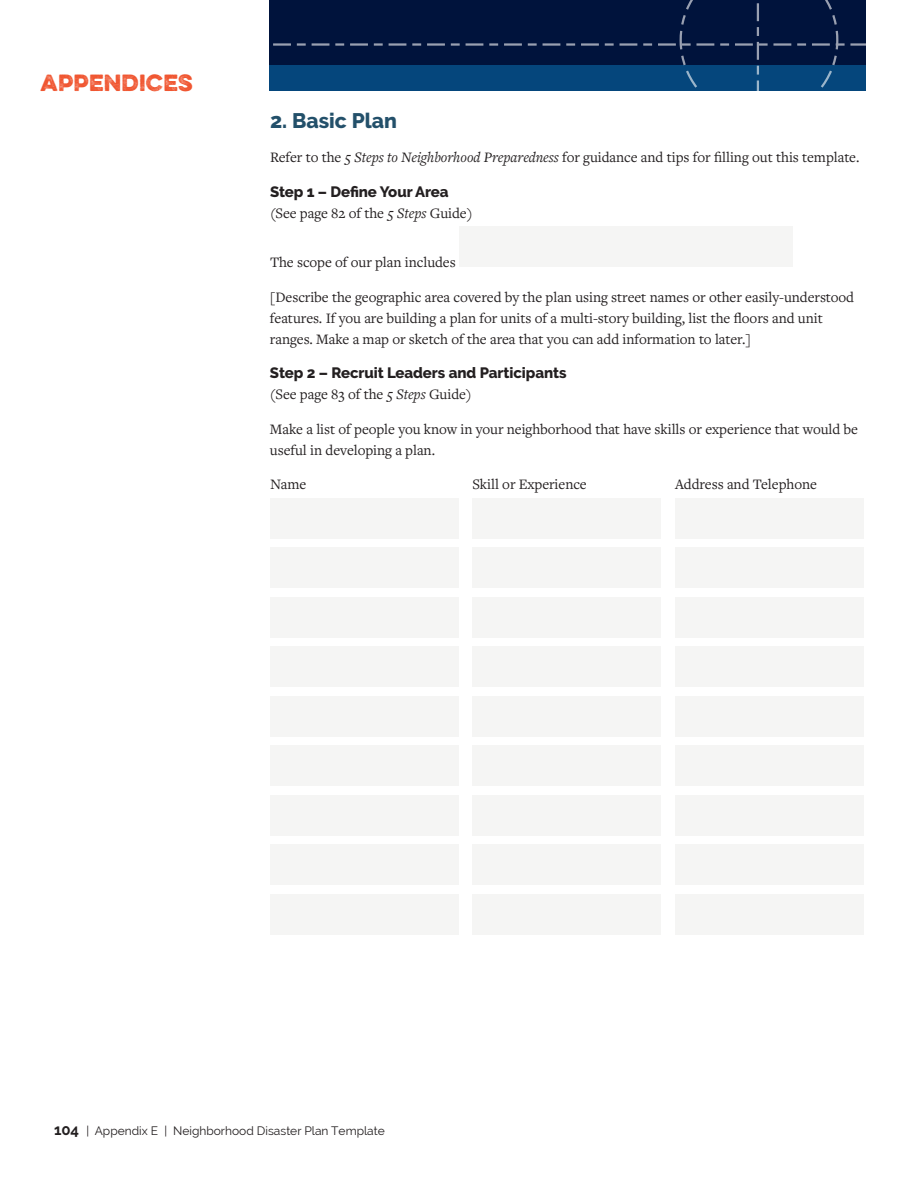
<style>
.page{position:relative;width:918px;height:1188px;background:#fff}
.page>*{position:absolute;margin:0;border:0;box-sizing:border-box;transform-origin:0 0}
.t1{font:800 21px "Raleway";color:#23506a}
.t2{font:21px "Eveleth";letter-spacing:.01em;color:#f05530}
.t3{font:15px/21px "Freight Text Pro";letter-spacing:-.005em;color:#231f20}
.t4{font:800 15px "Raleway";letter-spacing:-.005em;color:#231f20}
.t5{font:12px "Raleway";color:#231f20}
.s1{font-style:italic}
.s2{font-weight:700;font-size:15px}
</style>
<div class="page">
<svg style="left:269px;top:0;width:596px;height:91px;background:#042450"></svg>
<div style="left:459px;top:227px;width:334px;height:40px;background:#f5f5f4"></div>
<div style="left:270px;top:498px;width:189px;height:41px;background:#f5f5f4"></div>
<div style="left:472px;top:498px;width:190px;height:41px;background:#f5f5f4"></div>
<div style="left:675px;top:498px;width:189px;height:41px;background:#f5f5f4"></div>
<div style="left:270px;top:548px;width:189px;height:40px;background:#f5f5f4"></div>
<div style="left:472px;top:548px;width:190px;height:40px;background:#f5f5f4"></div>
<div style="left:675px;top:548px;width:189px;height:40px;background:#f5f5f4"></div>
<div style="left:270px;top:597px;width:189px;height:41px;background:#f5f5f4"></div>
<div style="left:472px;top:597px;width:190px;height:41px;background:#f5f5f4"></div>
<div style="left:675px;top:597px;width:189px;height:41px;background:#f5f5f4"></div>
<div style="left:270px;top:647px;width:189px;height:40px;background:#f5f5f4"></div>
<div style="left:472px;top:647px;width:190px;height:40px;background:#f5f5f4"></div>
<div style="left:675px;top:647px;width:189px;height:40px;background:#f5f5f4"></div>
<div style="left:270px;top:696px;width:189px;height:41px;background:#f5f5f4"></div>
<div style="left:472px;top:696px;width:190px;height:41px;background:#f5f5f4"></div>
<div style="left:675px;top:696px;width:189px;height:41px;background:#f5f5f4"></div>
<div style="left:270px;top:746px;width:189px;height:40px;background:#f5f5f4"></div>
<div style="left:472px;top:746px;width:190px;height:40px;background:#f5f5f4"></div>
<div style="left:675px;top:746px;width:189px;height:40px;background:#f5f5f4"></div>
<div style="left:270px;top:795px;width:189px;height:41px;background:#f5f5f4"></div>
<div style="left:472px;top:795px;width:190px;height:41px;background:#f5f5f4"></div>
<div style="left:675px;top:795px;width:189px;height:41px;background:#f5f5f4"></div>
<div style="left:270px;top:845px;width:189px;height:40px;background:#f5f5f4"></div>
<div style="left:472px;top:845px;width:190px;height:40px;background:#f5f5f4"></div>
<div style="left:675px;top:845px;width:189px;height:40px;background:#f5f5f4"></div>
<div style="left:270px;top:894px;width:189px;height:41px;background:#f5f5f4"></div>
<div style="left:472px;top:894px;width:190px;height:41px;background:#f5f5f4"></div>
<div style="left:675px;top:894px;width:189px;height:41px;background:#f5f5f4"></div>
<h1 class="t2" style="left:40px;top:66px;width:154px">APPENDICES</h1>
<h1 class="t1" style="left:270px;top:108px;width:129px">2. Basic Plan</h1>
<p class="t3" style="left:270px;top:146px;width:591px">Refer to the <span class="s1">5 Steps to Neighborhood Preparedness</span> for guidance and tips for filling out this template.</p>
<p class="t4" style="left:270px;top:183px;width:180px">Step 1 – Define Your Area</p>
<p class="t3" style="left:270px;top:202px;width:204px">(See page 82 of the <span class="s1">5 Steps</span> Guide)</p>
<p class="t3" style="left:270px;top:251px;width:187px">The scope of our plan includes</p>
<p class="t3" style="left:270px;top:286px;width:586px">[Describe the geographic area covered by the plan using street names or other easily-understood features. If you are building a plan for units of a multi-story building, list the floors and unit ranges. Make a map or sketch of the area that you can add information to later.]</p>
<p class="t4" style="left:270px;top:364px;width:298px">Step 2 – Recruit Leaders and Participants</p>
<p class="t3" style="left:270px;top:383px;width:203px">(See page 83 of the <span class="s1">5 Steps</span> Guide)</p>
<p class="t3" style="left:270px;top:418px;width:590px">Make a list of people you know in your neighborhood that have skills or experience that would be useful in developing a plan.</p>
<p class="t3" style="left:270px;top:473px;width:38px">Name</p>
<p class="t3" style="left:472px;top:473px;width:116px">Skill or Experience</p>
<p class="t3" style="left:675px;top:473px;width:143px">Address and Telephone</p>
<p class="t5" style="left:54px;top:1123px;width:332px"><span class="s2">104</span> | Appendix E | Neighborhood Disaster Plan Template</p>
</div>
